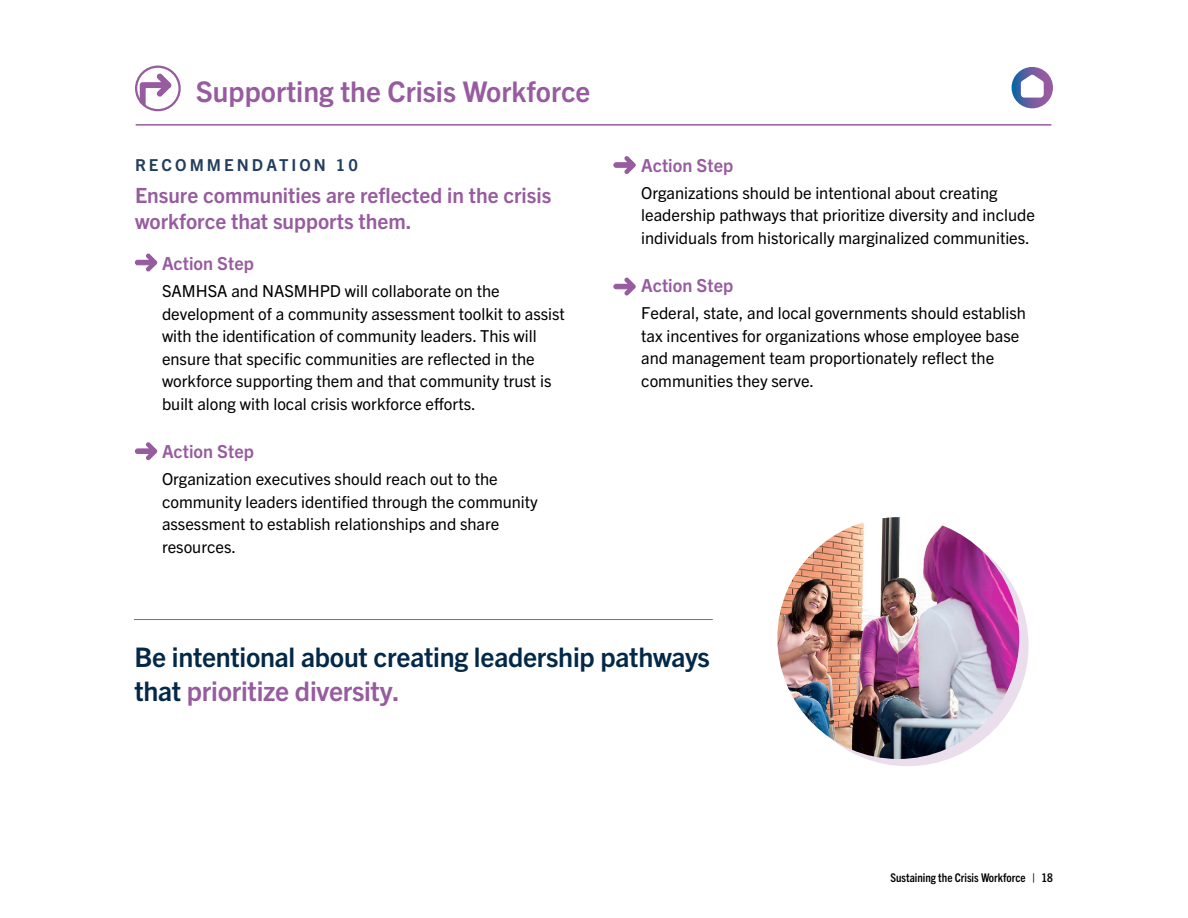
<style>
.page{position:relative;width:1188px;height:918px;background:#fff}
.page>*{position:absolute;margin:0;border:0;box-sizing:border-box;transform-origin:0 0}
.t1{font:700 28.5px "Trade Gothic Next LT Pro";color:#975b9f}
.t2{font:700 27px/34.5px "Trade Gothic Next LT Pro";letter-spacing:-.01em;color:#042948}
.t3{font:700 21px/25.5px "Trade Gothic Next LT Pro";color:#975b9f}
.t4{font:700 18px "Trade Gothic Next LT Pro";color:#975b9f}
.t5{font:16.5px/22.5px "Trade Gothic Next LT Pro";color:#000}
.t6{font:700 16.5px "Trade Gothic Next LT Pro";letter-spacing:.185em;color:#233d5d}
.t7{font:700 condensed 12px "Trade Gothic Next LT Pro";color:#000}
.s1{color:#975b9f}
</style>
<div class="page">
<div style="left:135px;top:66px;width:46px;height:45px;border:2px solid #975b9f;border-radius:50%"></div>
<svg style="left:138px;top:71px;width:36px;height:37px"></svg>
<svg style="left:615px;top:277px;width:21px;height:19px"></svg>
<div style="left:614px;top:284px;width:18px;height:5px;background:#975b9f;border-radius:2px"></div>
<div style="left:613px;top:284px;width:19px;height:5px;border:1px solid #975b9f;border-radius:2px"></div>
<svg style="left:136px;top:442px;width:22px;height:19px"></svg>
<hr style="left:135px;top:449px;width:18px;height:4px;background:#975b9f;border-radius:2px">
<div style="left:135px;top:449px;width:18px;height:5px;border:1px solid #975b9f;border-radius:2px"></div>
<svg style="left:136px;top:253px;width:22px;height:19px"></svg>
<div style="left:135px;top:260px;width:18px;height:5px;background:#975b9f;border-radius:2px"></div>
<div style="left:135px;top:260px;width:18px;height:5px;border:1px solid #975b9f;border-radius:2px"></div>
<hr style="left:136px;top:124px;width:915px;height:2px;background:#975b9f">
<div style="left:787px;top:524px;width:242px;height:242px;background:#eadeec;border-radius:50%"></div>
<img style="left:777px;top:517px;width:242px;height:242px;border-radius:121px">
<hr style="left:134px;top:619px;width:578px;height:1px;background:#975b9f">
<svg style="left:1012px;top:67px;width:41px;height:41px"></svg>
<svg style="left:1021px;top:75px;width:23px;height:23px"></svg>
<svg style="left:624px;top:156px;width:12px;height:18px"></svg>
<hr style="left:614px;top:163px;width:18px;height:4px;background:#975b9f;border-radius:2px">
<div style="left:613px;top:162px;width:19px;height:6px;border:1px solid #975b9f;border-radius:2px"></div>
<h1 class="t1" style="left:196px;top:72px;width:396px">Supporting the Crisis Workforce</h1>
<p class="t6" style="left:135px;top:153px;width:224px">RECOMMENDATION 10</p>
<p class="t3" style="left:135px;top:181px;width:418px">Ensure communities are reflected in the crisis workforce that supports them.</p>
<p class="t4" style="left:162px;top:251px;width:94px">Action Step</p>
<p class="t5" style="left:162px;top:279px;width:404px">SAMHSA and NASMHPD will collaborate on the development of a community assessment toolkit to assist with the identification of community leaders. This will ensure that specific communities are reflected in the workforce supporting them and that community trust is built along with local crisis workforce efforts.</p>
<p class="t4" style="left:162px;top:439px;width:94px">Action Step</p>
<p class="t5" style="left:162px;top:467px;width:377px">Organization executives should reach out to the community leaders identified through the community assessment to establish relationships and share resources.</p>
<p class="t4" style="left:641px;top:153px;width:94px">Action Step</p>
<p class="t5" style="left:641px;top:180px;width:395px">Organizations should be intentional about creating leadership pathways that prioritize diversity and include individuals from historically marginalized communities.</p>
<p class="t4" style="left:641px;top:273px;width:94px">Action Step</p>
<p class="t5" style="left:641px;top:301px;width:386px">Federal, state, and local governments should establish tax incentives for organizations whose employee base and management team proportionately reflect the communities they serve.</p>
<h2 class="t2" style="left:134px;top:638px;width:577px">Be intentional about creating leadership pathways that <span class="s1">prioritize diversity.</span></h2>
<p class="t7" style="left:891px;top:869px;width:164px">Sustaining the Crisis Workforce | 18</p>
</div>
